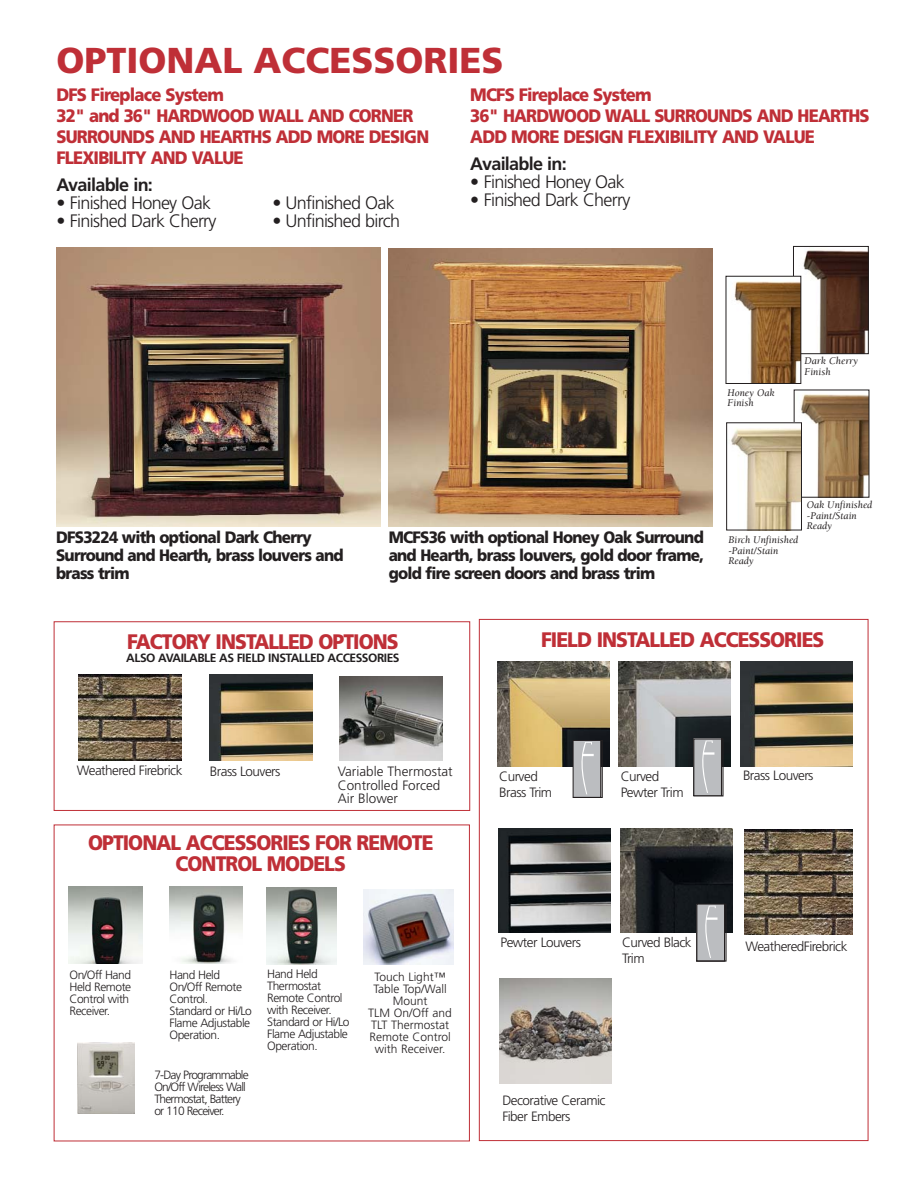
<style>
.page{position:relative;width:918px;height:1188px;background:#fff}
.page>*{position:absolute;margin:0;border:0;box-sizing:border-box;transform-origin:0 0}
.t1{font:900 36px "Frutiger";color:#bf2f37}
.t2{font:900 21px/21px "Frutiger";letter-spacing:-.05em;color:#bf2f37;text-align:center;scale:.92 1}
.t3{font:900 18px/21px "Frutiger";letter-spacing:-.05em;color:#bf2f37;scale:.92 1}
.t4{font:300 18px "Frutiger";letter-spacing:-.04em;color:#231f20}
.t5{font:700 18px "Frutiger";letter-spacing:-.04em;color:#231f20}
.t6{font:900 16.5px/18px "Frutiger";letter-spacing:-.05em;color:#231f20;scale:.92 1}
.t7{font:300 13.5px/16.2px "Frutiger";letter-spacing:-.04em;color:#231f20}
.t8{font:300 13.5px/13.5px "Frutiger";color:#231f20}
.t9{font:300 12px/12px "Frutiger";letter-spacing:-.04em;color:#231f20}
.t10{font:300 12px/12px "Frutiger";color:#231f20;text-align:center}
.t11{font:300 12px/12px "Frutiger";letter-spacing:-.065em;color:#231f20}
.t12{font:700 12px "Frutiger";letter-spacing:-.04em;color:#231f20}
.t13{font:italic 10.5px/10.5px "Berkeley";color:#231f20}
</style>
<div class="page">
<svg style="left:53px;top:621px;width:417px;height:521px"></svg>
<img style="left:56px;top:248px;width:324px;height:279px">
<img style="left:388px;top:248px;width:324px;height:279px">
<img style="left:79px;top:674px;width:102px;height:86px">
<img style="left:210px;top:674px;width:102px;height:86px">
<img style="left:340px;top:677px;width:102px;height:83px">
<img style="left:69px;top:887px;width:74px;height:77px">
<img style="left:169px;top:887px;width:74px;height:77px">
<img style="left:620px;top:828px;width:112px;height:105px">
<img style="left:497px;top:661px;width:112px;height:105px">
<img style="left:499px;top:828px;width:112px;height:105px">
<img style="left:619px;top:661px;width:112px;height:105px">
<img style="left:744px;top:830px;width:108px;height:105px">
<img style="left:500px;top:979px;width:112px;height:105px">
<img style="left:740px;top:661px;width:112px;height:105px">
<svg style="left:575px;top:742px;width:26px;height:54px"></svg>
<div style="left:573px;top:740px;width:30px;height:58px;border:1px solid #231f20"></div>
<svg style="left:695px;top:741px;width:26px;height:53px"></svg>
<div style="left:693px;top:739px;width:30px;height:57px;border:1px solid #231f20"></div>
<svg style="left:699px;top:906px;width:25px;height:53px"></svg>
<div style="left:697px;top:904px;width:29px;height:57px;border:1px solid #231f20"></div>
<img style="left:795px;top:250px;width:72px;height:102px">
<div style="left:793px;top:246px;width:76px;height:108px;border:1px solid #231f20"></div>
<img style="left:734px;top:278px;width:65px;height:104px">
<div style="left:726px;top:276px;width:75px;height:108px;border:1px solid #231f20"></div>
<img style="left:801px;top:394px;width:66px;height:102px">
<div style="left:794px;top:390px;width:75px;height:108px;border:1px solid #231f20"></div>
<img style="left:731px;top:424px;width:69px;height:104px">
<div style="left:726px;top:422px;width:76px;height:108px;border:1px solid #231f20"></div>
<img style="left:267px;top:887px;width:70px;height:78px">
<img style="left:364px;top:889px;width:89px;height:76px">
<img style="left:78px;top:1042px;width:57px;height:72px">
<h1 class="t1" style="left:56px;top:46px;width:449px">OPTIONAL ACCESSORIES</h1>
<h3 class="t3" style="left:56px;top:86px;width:407px">DFS Fireplace System<br>32" and 36" HARDWOOD WALL AND CORNER<br>SURROUNDS AND HEARTHS ADD MORE DESIGN<br>FLEXIBILITY AND VALUE</h3>
<h3 class="t5" style="left:56px;top:178px;width:98px">Available in:</h3>
<h3 class="t4" style="left:56px;top:196px;width:156px">• Finished Honey Oak</h3>
<h3 class="t4" style="left:272px;top:196px;width:124px">• Unfinished Oak</h3>
<h3 class="t4" style="left:56px;top:214px;width:162px">• Finished Dark Cherry</h3>
<h3 class="t4" style="left:272px;top:214px;width:129px">• Unfinished birch</h3>
<h3 class="t3" style="left:470px;top:86px;width:436px">MCFS Fireplace System<br>36" HARDWOOD WALL SURROUNDS AND HEARTHS<br>ADD MORE DESIGN FLEXIBILITY AND VALUE</h3>
<h3 class="t5" style="left:470px;top:157px;width:98px">Available in:</h3>
<h3 class="t4" style="left:470px;top:175px;width:156px">• Finished Honey Oak</h3>
<h3 class="t4" style="left:470px;top:193px;width:162px">• Finished Dark Cherry</h3>
<p class="t13" style="left:728px;top:388px;width:49px">Honey Oak<br>Finish</p>
<p class="t13" style="left:805px;top:357px;width:55px">Dark Cherry<br>Finish</p>
<h3 class="t6" style="left:56px;top:530px;width:314px">DFS3224 with optional Dark Cherry<br>Surround and Hearth, brass louvers and brass trim</h3>
<h3 class="t6" style="left:389px;top:529px;width:344px;text-align:justify">MCFS36 with optional Honey Oak Surround and Hearth, brass louvers, gold door frame, gold fire screen doors and brass trim</h3>
<p class="t13" style="left:728px;top:535px;width:71px">Birch Unfinished -Paint/Stain<br>Ready</p>
<p class="t13" style="left:807px;top:501px;width:67px">Oak Unfinished -Paint/Stain<br>Ready</p>
<h2 class="t2" style="left:127px;top:632px;width:297px">FACTORY INSTALLED OPTIONS</h2>
<p class="t12" style="left:126px;top:653px;width:275px">ALSO AVAILABLE AS FIELD INSTALLED ACCESSORIES</p>
<p class="t7" style="left:77px;top:763px;width:107px">Weathered Firebrick</p>
<p class="t7" style="left:210px;top:764px;width:72px">Brass Louvers</p>
<p class="t8" style="left:338px;top:766px;width:117px">Variable Thermostat<br>Controlled Forced<br>Air Blower</p>
<h2 class="t2" style="left:88px;top:833px;width:377px">OPTIONAL ACCESSORIES FOR REMOTE<br>CONTROL MODELS</h2>
<p class="t9" style="left:70px;top:970px;width:63px">On/Off Hand<br>Held Remote<br>Control with<br>Receiver.</p>
<p class="t9" style="left:170px;top:970px;width:84px">Hand Held<br>On/Off Remote<br>Control.<br>Standard or Hi/Lo<br>Flame Adjustable<br>Operation.</p>
<p class="t11" style="left:154px;top:1070px;width:96px">7-Day Programmable<br>On/Off Wireless Wall<br>Thermostat, Battery or 110 Receiver.</p>
<p class="t9" style="left:267px;top:968px;width:84px">Hand Held<br>Thermostat<br>Remote Control with Receiver.<br>Standard or Hi/Lo<br>Flame Adjustable<br>Operation.</p>
<p class="t10" style="left:368px;top:971px;width:85px">Touch Light™<br>Table Top/Wall<br>Mount<br>TLM On/Off and<br>TLT Thermostat<br>Remote Control with Receiver.</p>
<h2 class="t2" style="left:541px;top:630px;width:309px">FIELD INSTALLED ACCESSORIES</h2>
<p class="t7" style="left:499px;top:769px;width:54px">Curved<br>Brass Trim</p>
<p class="t7" style="left:621px;top:769px;width:64px">Curved<br>Pewter Trim</p>
<p class="t7" style="left:743px;top:768px;width:72px">Brass Louvers</p>
<p class="t7" style="left:501px;top:935px;width:82px">Pewter Louvers</p>
<p class="t7" style="left:622px;top:935px;width:71px">Curved Black<br>Trim</p>
<p class="t7" style="left:502px;top:1093px;width:105px">Decorative Ceramic<br>Fiber Embers</p>
<p class="t7" style="left:745px;top:939px;width:104px">WeatheredFirebrick</p>
</div>
